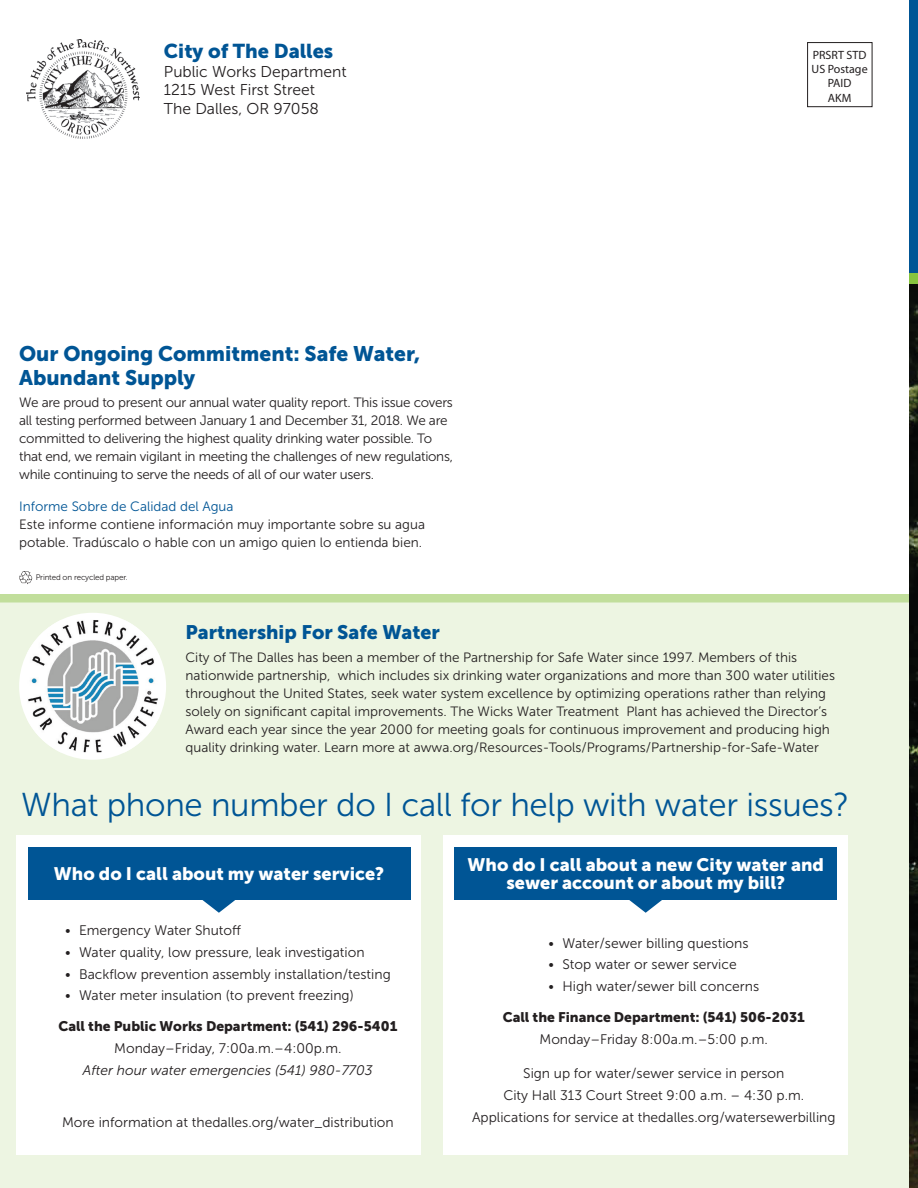
<style>
.page{position:relative;width:918px;height:1188px;background:#fff}
.page>*{position:absolute;margin:0;border:0;box-sizing:border-box;transform-origin:0 0}
.t1{font:33px "Museo Sans 300";letter-spacing:-.01em;color:#005595}
.t2{font:21px/24px "Museo Sans 900";color:#005595}
.t3{font:19.95px "Museo Sans 900";color:#005595}
.t4{font:19.5px "Museo Sans 900";color:#005595}
.t5{font:18px/18px "Museo Sans 900";color:#fff;text-align:center}
.t6{font:15.75px/18.8px "Museo Sans 300";color:#231f20}
.t7{font:13.8px/21.9px "Museo Sans 300";color:#231f20;text-align:center}
.t8{font:13.8px "Museo Sans 900";color:#231f20}
.t9{font:italic 13.8px "Museo Sans 300";color:#231f20}
.t10{font:13.5px/18px "Museo Sans 300";color:#231f20}
.t11{font:13.5px/18px "Museo Sans 300";letter-spacing:-.02em;color:#231f20}
.t12{font:13.5px "Museo Sans 300";color:#005595}
.t13{font:12px/14.4px "Myriad Pro";color:#231f20;text-align:center}
.t14{font:7.95px "Museo Sans 300";letter-spacing:-.02em;color:#231f20}
</style>
<div class="page">
<div style="left:0;top:594px;width:914px;height:594px;background:#edf5e2"></div>
<img style="left:909px;top:284px;width:9px;height:904px">
<div style="left:16px;top:836px;width:405px;height:319px;background:#fff"></div>
<div style="left:444px;top:836px;width:404px;height:319px;background:#fff"></div>
<div style="left:28px;top:847px;width:382px;height:53px;background:#005595"></div>
<div style="left:455px;top:847px;width:382px;height:53px;background:#005595"></div>
<div style="left:909px;top:0;width:9px;height:279px;background:#005595"></div>
<div style="left:909px;top:273px;width:9px;height:11px;background:#87c43f"></div>
<div style="left:0;top:594px;width:909px;height:9px;background:#c1de9b"></div>
<img style="left:27px;top:40px;width:112px;height:99px">
<div style="left:19px;top:613px;width:147px;height:147px;background:#fff;border-radius:50%"></div>
<img style="left:27px;top:620px;width:133px;height:132px">
<svg style="left:19px;top:571px;width:13px;height:13px"></svg>
<svg style="left:202px;top:900px;width:33px;height:13px"></svg>
<svg style="left:629px;top:900px;width:33px;height:13px"></svg>
<div style="left:807px;top:42px;width:65px;height:65px;border:1px solid #231f20"></div>
<h3 class="t3" style="left:164px;top:39px;width:171px">City of The Dalles</h3>
<p class="t6" style="left:164px;top:62px;width:184px">Public Works Department<br>1215 West First Street<br>The Dalles, OR 97058</p>
<h2 class="t2" style="left:19px;top:341px;width:403px">Our Ongoing Commitment: Safe Water,<br>Abundant Supply</h2>
<p class="t11" style="left:19px;top:394px;width:435px">We are proud to present our annual water quality report. This issue covers all testing performed between January 1 and December 31, 2018. We are committed to delivering the highest quality drinking water possible. To that end, we remain vigilant in meeting the challenges of new regulations, while continuing to serve the needs of all of our water users.</p>
<p class="t12" style="left:19px;top:499px;width:216px">Informe Sobre de Calidad del Agua</p>
<p class="t10" style="left:19px;top:515px;width:407px">Este informe contiene información muy importante sobre su agua potable. Tradúscalo o hable con un amigo quien lo entienda bien.</p>
<p class="t14" style="left:36px;top:573px;width:94px">Printed on recycled paper.</p>
<p class="t13" style="left:812px;top:47px;width:58px">PRSRT STD<br>US Postage<br>PAID<br>AKM</p>
<h3 class="t4" style="left:185px;top:621px;width:256px">Partnership For Safe Water</h3>
<p class="t10" style="left:185px;top:648px;width:651px">City of The Dalles has been a member of the Partnership for Safe Water since 1997. Members of this nationwide partnership, which includes six drinking water organizations and more than 300 water utilities throughout the United States, seek water system excellence by optimizing operations rather than relying solely on significant capital improvements. The Wicks Water Treatment Plant has achieved the Director’s Award each year since the year 2000 for meeting goals for continuous improvement and producing high quality drinking water. Learn more at awwa.org/Resources-Tools/Programs/Partnership-for-Safe-Water</p>
<h1 class="t1" style="left:21px;top:787px;width:830px">What phone number do I call for help with water issues?</h1>
<h3 class="t5" style="left:54px;top:865px;width:332px">Who do I call about my water service?</h3>
<h3 class="t5" style="left:468px;top:856px;width:358px">Who do I call about a new City water and sewer account or about my bill?</h3>
<p class="t7" style="left:65px;top:919px;width:177px">• Emergency Water Shutoff</p>
<p class="t7" style="left:65px;top:941px;width:301px">• Water quality, low pressure, leak investigation</p>
<p class="t7" style="left:65px;top:963px;width:327px">• Backflow prevention assembly installation/testing</p>
<p class="t7" style="left:65px;top:985px;width:290px">• Water meter insulation (to prevent freezing)</p>
<p class="t8" style="left:58px;top:1019px;width:340px">Call the Public Works Department: (541) 296-5401</p>
<p class="t7" style="left:114px;top:1038px;width:229px">Monday–Friday, 7:00a.m.–4:00p.m.</p>
<p class="t9" style="left:83px;top:1063px;width:291px">After hour water emergencies (541) 980-7703</p>
<p class="t7" style="left:62px;top:1112px;width:333px">More information at thedalles.org/water_distribution</p>
<p class="t7" style="left:549px;top:932px;width:201px">• Water/sewer billing questions</p>
<p class="t7" style="left:549px;top:954px;width:190px">• Stop water or sewer service</p>
<p class="t7" style="left:549px;top:976px;width:212px">• High water/sewer bill concerns</p>
<p class="t8" style="left:503px;top:1009px;width:304px">Call the Finance Department: (541) 506-2031</p>
<p class="t7" style="left:540px;top:1028px;width:230px">Monday–Friday 8:00a.m.–5:00 p.m.</p>
<p class="t7" style="left:472px;top:1062px;width:365px">Sign up for water/sewer service in person<br>City Hall 313 Court Street 9:00 a.m. – 4:30 p.m.<br>Applications for service at thedalles.org/watersewerbilling</p>
</div>
